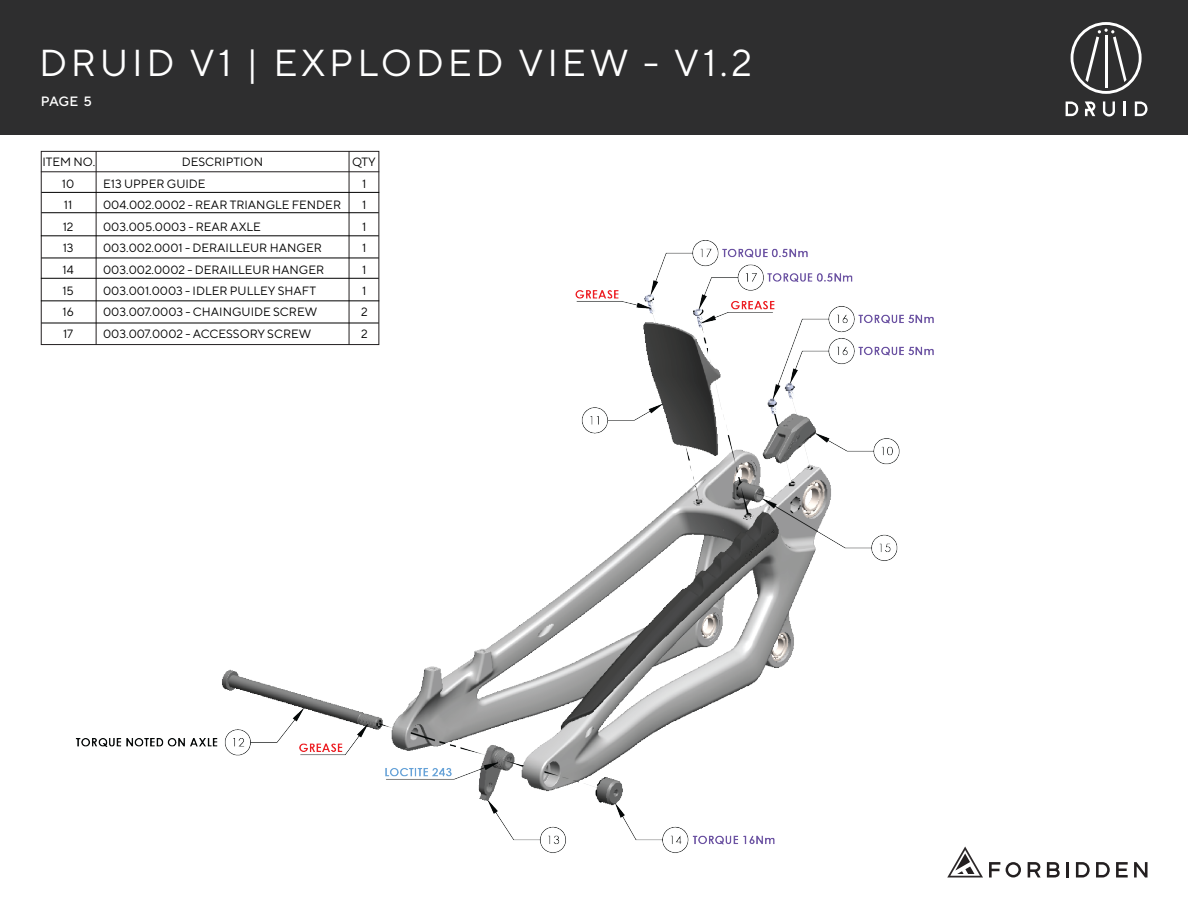
<style>
.page{position:relative;width:1188px;height:918px;background:#fff}
.page>*{position:absolute;margin:0;border:0;box-sizing:border-box;transform-origin:0 0}
.t1{font:37.5px "TT Norms";letter-spacing:.1em;color:#fff}
.t2{font:500 13.5px "TT Norms";color:#fff}
.t3{font:12px "TT Norms";color:#000}
</style>
<div class="page">
<div style="left:0;top:0;width:1188px;height:135px;background:#2e2e2f"></div>
<svg style="left:1066px;top:102px;width:13px;height:14px"></svg>
<svg style="left:1085px;top:101px;width:11px;height:15px"></svg>
<svg style="left:1103px;top:101px;width:12px;height:16px"></svg>
<hr style="left:1123px;top:102px;width:3px;height:14px;background:#fff">
<svg style="left:1135px;top:101px;width:13px;height:15px"></svg>
<svg style="left:1071px;top:22px;width:71px;height:72px"></svg>
<svg style="left:947px;top:862px;width:36px;height:15px"></svg>
<svg style="left:1006px;top:862px;width:15px;height:15px"></svg>
<svg style="left:1116px;top:862px;width:12px;height:15px"></svg>
<svg style="left:989px;top:862px;width:11px;height:15px"></svg>
<hr style="left:1066px;top:862px;width:3px;height:15px;background:#231f20">
<svg style="left:1047px;top:862px;width:13px;height:15px"></svg>
<svg style="left:1076px;top:862px;width:14px;height:15px"></svg>
<svg style="left:1096px;top:862px;width:14px;height:15px"></svg>
<svg style="left:1134px;top:862px;width:14px;height:15px"></svg>
<svg style="left:1028px;top:862px;width:13px;height:15px"></svg>
<img style="left:69px;top:206px;width:905px;height:656px">
<div style="left:41px;top:151px;width:338px;height:194px;border:1px solid #231f20"></div>
<hr style="left:96px;top:151px;width:1px;height:194px;background:#231f20">
<hr style="left:349px;top:151px;width:1px;height:194px;background:#231f20">
<hr style="left:41px;top:171px;width:338px;height:1px;background:#231f20">
<hr style="left:41px;top:192px;width:338px;height:1px;background:#000">
<hr style="left:41px;top:212px;width:338px;height:1px;background:#000">
<hr style="left:41px;top:258px;width:338px;height:1px;background:#000">
<hr style="left:41px;top:278px;width:338px;height:1px;background:#000">
<hr style="left:41px;top:235px;width:338px;height:1px;background:#000">
<hr style="left:41px;top:323px;width:338px;height:1px;background:#000">
<hr style="left:41px;top:300px;width:338px;height:1px;background:#000">
<h1 class="t1" style="left:39px;top:40px;width:715px">DRUID V1 | EXPLODED VIEW - V1.2</h1>
<p class="t2" style="left:41px;top:93px;width:53px">PAGE 5</p>
<p class="t3" style="left:42px;top:154px;width:55px">ITEM NO.</p>
<p class="t3" style="left:182px;top:154px;width:83px">DESCRIPTION</p>
<p class="t3" style="left:352px;top:154px;width:25px">QTY</p>
<p class="t3" style="left:62px;top:176px;width:14px">10</p>
<p class="t3" style="left:103px;top:176px;width:104px">E13 UPPER GUIDE</p>
<p class="t3" style="left:362px;top:176px;width:6px">1</p>
<p class="t3" style="left:64px;top:198px;width:10px">11</p>
<p class="t3" style="left:103px;top:198px;width:239px">004.002.0002 - REAR TRIANGLE FENDER</p>
<p class="t3" style="left:362px;top:198px;width:6px">1</p>
<p class="t3" style="left:63px;top:219px;width:12px">12</p>
<p class="t3" style="left:103px;top:219px;width:159px">003.005.0003 - REAR AXLE</p>
<p class="t3" style="left:362px;top:219px;width:6px">1</p>
<p class="t3" style="left:63px;top:241px;width:12px">13</p>
<p class="t3" style="left:103px;top:241px;width:220px">003.002.0001 - DERAILLEUR HANGER</p>
<p class="t3" style="left:362px;top:241px;width:6px">1</p>
<p class="t3" style="left:63px;top:262px;width:13px">14</p>
<p class="t3" style="left:103px;top:262px;width:223px">003.002.0002 - DERAILLEUR HANGER</p>
<p class="t3" style="left:362px;top:262px;width:6px">1</p>
<p class="t3" style="left:62px;top:283px;width:13px">15</p>
<p class="t3" style="left:103px;top:283px;width:215px">003.001.0003 - IDLER PULLEY SHAFT</p>
<p class="t3" style="left:362px;top:283px;width:6px">1</p>
<p class="t3" style="left:63px;top:305px;width:13px">16</p>
<p class="t3" style="left:103px;top:305px;width:216px">003.007.0003 - CHAINGUIDE SCREW</p>
<p class="t3" style="left:361px;top:305px;width:8px">2</p>
<p class="t3" style="left:63px;top:326px;width:12px">17</p>
<p class="t3" style="left:103px;top:326px;width:210px">003.007.0002 - ACCESSORY SCREW</p>
<p class="t3" style="left:361px;top:326px;width:8px">2</p>
</div>
